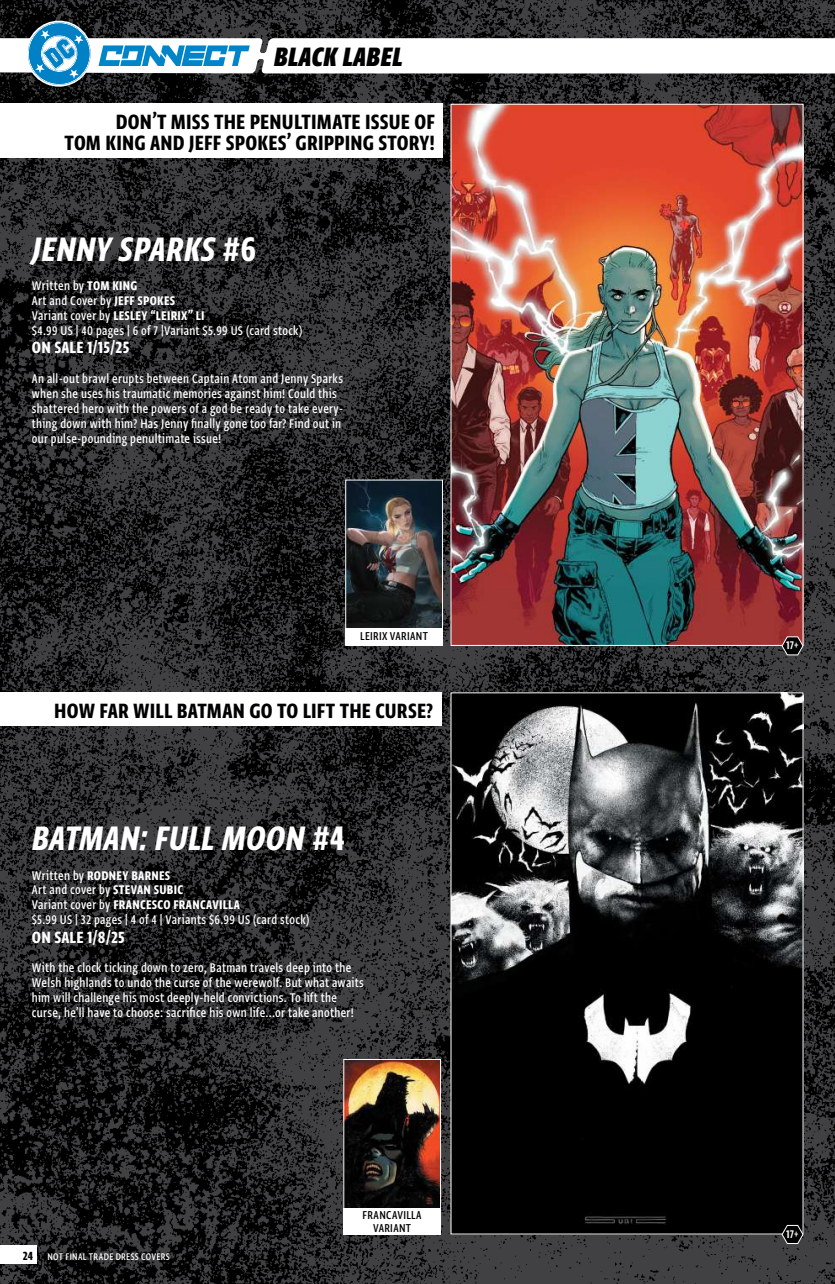
<style>
.page{position:relative;width:835px;height:1284px;background:#fff}
.page>*{position:absolute;margin:0;border:0;box-sizing:border-box;transform-origin:0 0}
.t1{font:40.25px "Greta Sans Cnd Std Bld Ita";letter-spacing:.005em;color:#fff}
.t2{font:31.5px "Greta Sans Cnd Std Hea Ita";letter-spacing:.005em;color:#000}
.t3{font:24.5px/21px "Greta Sans Cnd Std Bld";letter-spacing:.005em;color:#000;text-align:right}
.t4{font:19.25px "Greta Sans Cnd Std Bld";letter-spacing:.01em;color:#fff}
.t5{font:500 14.88px/14.9px "Greta Sans Cnd Std";letter-spacing:.02em;color:#fff}
.t6{font:14.88px "Greta Sans Cnd Std Bld";letter-spacing:.02em;color:#fff}
.t7{font:14px "Greta Sans Cnd Std Bld";color:#000}
.t8{font:500 13.47px/12.8px "Greta Sans Cnd Std";letter-spacing:.025em;color:#000;text-align:center}
.t9{font:13.12px "Greta Sans Cnd Std Sm Bld";color:#fff}
.t10{font:500 11.38px "Greta Sans Cnd Std";letter-spacing:.025em;color:#fff}
.s1{font-family:"Greta Sans Cnd Std Bld"}
.s2{font-family:"Greta Sans Cnd Std Bld";font-weight:400}
.s3{font-family:"Greta Sans Cnd Std";font-weight:500}
</style>
<div class="page">
<img style="left:0;top:0;width:835px;height:1284px">
<svg style="left:0;top:19px;width:835px;height:69px"></svg>
<img style="left:452px;top:106px;width:349px;height:538px">
<img style="left:452px;top:694px;width:349px;height:538px">
<div style="left:0;top:104px;width:443px;height:54px;background:#fff"></div>
<div style="left:0;top:692px;width:441px;height:33px;background:#fff"></div>
<img style="left:345px;top:1061px;width:94px;height:146px">
<div style="left:343px;top:1059px;width:98px;height:166px;border:1px solid #fff"></div>
<div style="left:343px;top:1207px;width:98px;height:27px;background:#fff"></div>
<img style="left:347px;top:482px;width:94px;height:146px">
<div style="left:345px;top:480px;width:98px;height:166px;border:1px solid #fff"></div>
<div style="left:345px;top:628px;width:98px;height:17px;background:#fff"></div>
<svg style="left:781px;top:635px;width:23px;height:21px"></svg>
<svg style="left:781px;top:1224px;width:23px;height:20px"></svg>
<div style="left:0;top:1245px;width:37px;height:19px;background:#fff"></div>
<h2 class="t2" style="left:274px;top:37px;width:130px">BLACK LABEL</h2>
<h3 class="t3" style="left:65px;top:111px;width:372px">DON’T MISS THE PENULTIMATE ISSUE OF<br>TOM KING AND JEFF SPOKES’ GRIPPING STORY!</h3>
<h1 class="t1" style="left:32px;top:225px;width:225px">JENNY SPARKS <span class="s1">#6</span></h1>
<p class="t5" style="left:32px;top:278px;width:145px">Written by <span class="s2">TOM KING<br></span>Art and Cover by <span class="s2">JEFF SPOKES</span></p>
<p class="t6" style="left:32px;top:307px;width:174px"><span class="s3">Variant cover by</span> LESLEY “LEIRIX” LI</p>
<p class="t5" style="left:32px;top:323px;width:272px">$4.99 US | 40 pages | 6 of 7 |Variant $5.99 US (card stock)</p>
<p class="t4" style="left:32px;top:336px;width:99px">ON SALE 1/15/25</p>
<p class="t5" style="left:32px;top:371px;width:313px">An all-out brawl erupts between Captain Atom and Jenny Sparks when she uses his traumatic memories against him! Could this shattered hero with the powers of a god be ready to take every&shy;thing down with him? Has Jenny finally gone too far? Find out in our pulse-pounding penultimate issue!</p>
<p class="t8" style="left:360px;top:629px;width:69px">LEIRIX VARIANT</p>
<h3 class="t3" style="left:54px;top:699px;width:380px">HOW FAR WILL BATMAN GO TO LIFT THE CURSE?</h3>
<h1 class="t1" style="left:32px;top:814px;width:315px">BATMAN: FULL MOON <span class="s1">#4</span></h1>
<p class="t6" style="left:32px;top:866px;width:140px"><span class="s3">Written by</span> RODNEY BARNES</p>
<p class="t5" style="left:32px;top:882px;width:153px">Art and cover by <span class="s2">STEVAN SUBIC</span></p>
<p class="t6" style="left:32px;top:896px;width:210px"><span class="s3">Variant cover by</span> FRANCESCO FRANCAVILLA</p>
<p class="t5" style="left:32px;top:912px;width:279px">$5.99 US | 32 pages | 4 of 4 | Variants $6.99 US (card stock)</p>
<p class="t4" style="left:32px;top:925px;width:94px">ON SALE 1/8/25</p>
<p class="t5" style="left:32px;top:960px;width:333px">With the clock ticking down to zero, Batman travels deep into the Welsh highlands to undo the curse of the werewolf. But what awaits him will challenge his most deeply-held convictions. To lift the curse, he’ll have to choose: sacrifice his own life...or take another!</p>
<p class="t7" style="left:23px;top:1247px;width:12px">24</p>
<p class="t10" style="left:47px;top:1249px;width:124px">NOT FINAL TRADE DRESS COVERS</p>
<p class="t8" style="left:363px;top:1208px;width:61px">FRANCAVILLA<br>VARIANT</p>
<p class="t9" style="left:786px;top:637px;width:14px">17+</p>
<p class="t9" style="left:786px;top:1226px;width:14px">17+</p>
</div>
